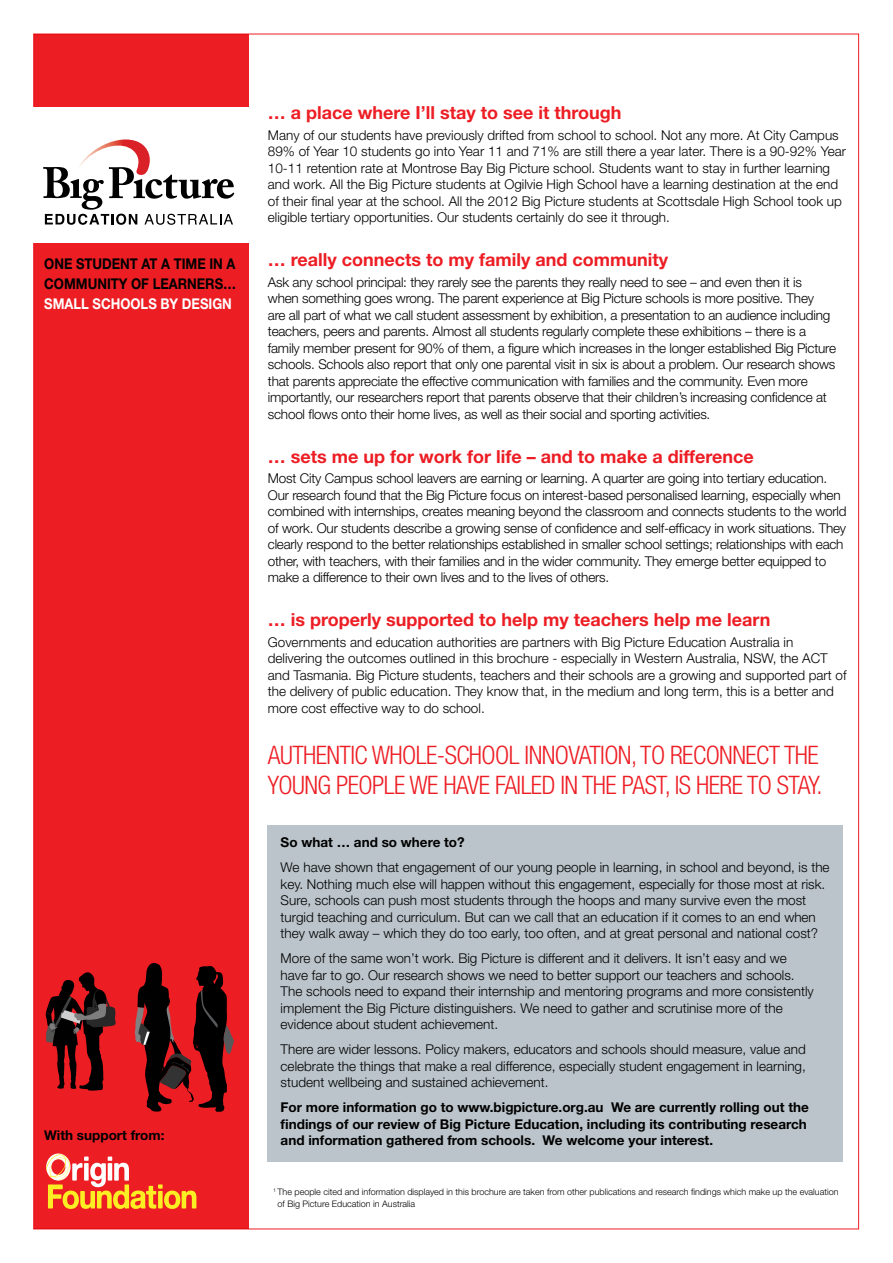
<style>
.page{position:relative;width:893px;height:1263px;background:#fff}
.page>*{position:absolute;margin:0;border:0;box-sizing:border-box;transform-origin:0 0}
.t1{font:300 condensed 25.5px/30px "Helvetica Neue LT Std";letter-spacing:-.025em;color:#ed1d24}
.t2{font:700 18px "Helvetica Neue LT Std";color:#ed1d24}
.t3{font:700 14.85px/19.6px "Helvetica Neue LT Std";color:#000;scale:.88 1}
.t4{font:700 14.85px "Helvetica Neue LT Std";color:#fff;scale:.88 1}
.t5{font:300 13.5px/16.5px "Helvetica Neue LT Std";color:#000}
.t6{font:700 13.5px/16.5px "Helvetica Neue LT Std";color:#000}
.t7{font:300 9px/12px "Helvetica Neue LT Std";color:#000}
</style>
<div class="page">
<div style="left:33px;top:34px;width:826px;height:1195px;background:#fff;border:1px solid #ed1d24"></div>
<div style="left:34px;top:34px;width:215px;height:1195px;background:#ed1d24"></div>
<div style="left:0;top:107px;width:249px;height:135px;background:#fff"></div>
<svg style="left:43px;top:139px;width:191px;height:86px"></svg>
<svg style="left:135px;top:963px;width:99px;height:149px"></svg>
<svg style="left:45px;top:972px;width:71px;height:119px"></svg>
<svg style="left:46px;top:1153px;width:150px;height:56px"></svg>
<div style="left:268px;top:825px;width:575px;height:337px;background:#bbc4ca"></div>
<p class="t3" style="left:44px;top:254px;width:220px">ONE STUDENT AT A TIME IN A<br>COMMUNITY OF LEARNERS…</p>
<p class="t4" style="left:44px;top:294px;width:215px">SMALL SCHOOLS BY DESIGN</p>
<p class="t6" style="left:44px;top:1126px;width:122px">With support from:</p>
<h2 class="t2" style="left:268px;top:101px;width:355px">… a place where I’ll stay to see it through</h2>
<p class="t5" style="left:268px;top:126px;width:580px">Many of our students have previously drifted from school to school. Not any more. At City Campus 89% of Year 10 students go into Year 11 and 71% are still there a year later. There is a 90-92% Year 10-11 retention rate at Montrose Bay Big Picture school. Students want to stay in further learning and work. All the Big Picture students at Ogilvie High School have a learning destination at the end of their final year at the school. All the 2012 Big Picture students at Scottsdale High School took up eligible tertiary opportunities. Our students certainly do see it through.</p>
<h2 class="t2" style="left:268px;top:248px;width:402px">… really connects to my family and community</h2>
<p class="t5" style="left:268px;top:273px;width:570px">Ask any school principal: they rarely see the parents they really need to see – and even then it is when something goes wrong. The parent experience at Big Picture schools is more positive. They<br>are all part of what we call student assessment by exhibition, a presentation to an audience including teachers, peers and parents. Almost all students regularly complete these exhibitions – there is a family member present for 90% of them, a figure which increases in the longer established Big Picture schools. Schools also report that only one parental visit in six is about a problem. Our research shows that parents appreciate the effective communication with families and the community. Even more importantly, our researchers report that parents observe that their children’s increasing confidence at school flows onto their home lives, as well as their social and sporting activities.</p>
<h2 class="t2" style="left:268px;top:445px;width:487px">… sets me up for work for life – and to make a difference</h2>
<p class="t5" style="left:268px;top:470px;width:580px">Most City Campus school leavers are earning or learning. A quarter are going into tertiary education.<br>Our research found that the Big Picture focus on interest-based personalised learning, especially when combined with internships, creates meaning beyond the classroom and connects students to the world of work. Our students describe a growing sense of confidence and self-efficacy in work situations. They clearly respond to the better relationships established in smaller school settings; relationships with each other, with teachers, with their families and in the wider community. They emerge better equipped to make a difference to their own lives and to the lives of others.</p>
<h2 class="t2" style="left:268px;top:608px;width:504px">… is properly supported to help my teachers help me learn</h2>
<p class="t5" style="left:268px;top:633px;width:580px">Governments and education authorities are partners with Big Picture Education Australia in delivering the outcomes outlined in this brochure - especially in Western Australia, NSW, the ACT and Tasmania. Big Picture students, teachers and their schools are a growing and supported part of the delivery of public education. They know that, in the medium and long term, this is a better and more cost effective way to do school.</p>
<h1 class="t1" style="left:268px;top:740px;width:556px">AUTHENTIC WHOLE-SCHOOL INNOVATION, TO RECONNECT THE<br>YOUNG PEOPLE WE HAVE FAILED IN THE PAST, IS HERE TO STAY.</h1>
<p class="t6" style="left:281px;top:834px;width:186px">So what … and so where to?</p>
<p class="t5" style="left:281px;top:859px;width:550px">We have shown that engagement of our young people in learning, in school and beyond, is the key. Nothing much else will happen without this engagement, especially for those most at risk.<br>Sure, schools can push most students through the hoops and many survive even the most turgid teaching and curriculum. But can we call that an education if it comes to an end when they walk away – which they do too early, too often, and at great personal and national cost?</p>
<p class="t5" style="left:281px;top:950px;width:535px">More of the same won’t work. Big Picture is different and it delivers. It isn’t easy and we have far to go. Our research shows we need to better support our teachers and schools.<br>The schools need to expand their internship and mentoring programs and more consistently implement the Big Picture distinguishers. We need to gather and scrutinise more of the evidence about student achievement.</p>
<p class="t5" style="left:281px;top:1041px;width:527px;text-align:justify">There are wider lessons. Policy makers, educators and schools should measure, value and celebrate the things that make a real difference, especially student engagement in learning, student wellbeing and sustained achievement.</p>
<p class="t6" style="left:281px;top:1099px;width:530px">For more information go to www.bigpicture.org.au We are currently rolling out the findings of our review of Big Picture Education, including its contributing research and information gathered from schools. We welcome your interest.</p>
<p class="t7" style="left:278px;top:1186px;width:562px;text-indent:-4px"><sup>1</sup> The people cited and information displayed in this brochure are taken from other publications and research findings which make up the evaluation of Big Picture Education in Australia</p>
</div>
